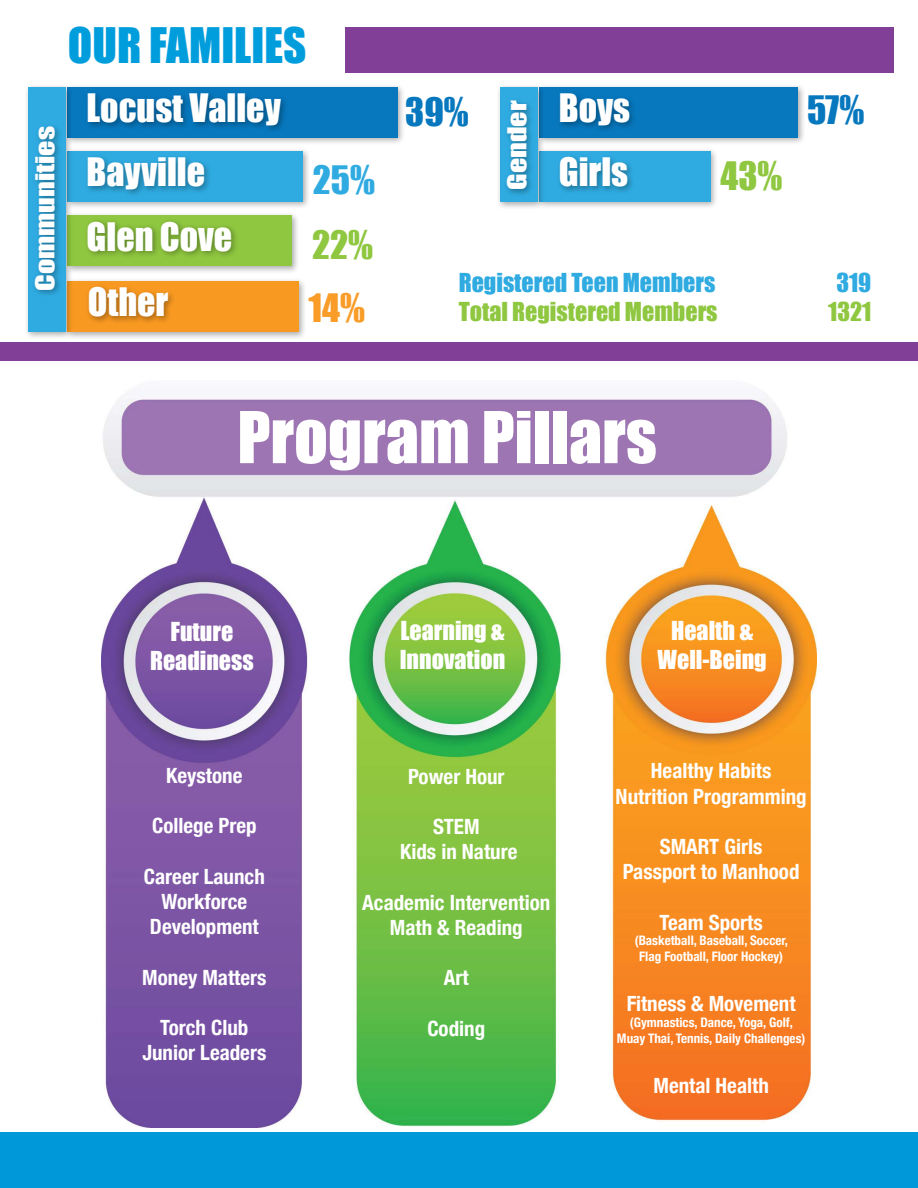
<style>
.page{position:relative;width:918px;height:1188px;background:#fff}
.page>*{position:absolute;margin:0;border:0;box-sizing:border-box;transform-origin:0 0}
.t1{font:66px "Impact";color:#fff}
.t2{font:45px "Impact";color:#009ddc}
.t3{font:36px "Impact";color:#fff}
.t4{font:36px "Impact";color:#0778be}
.t5{font:36px "Impact";color:#8fc740}
.t6{font:36px "Impact";color:#2fabe1}
.t7{font:36px "Impact";color:#f99c28}
.t8{font:24px/28.8px "Impact";color:#fff;text-align:center}
.t9{font:24px "Impact";color:#8fc740}
.t10{font:24px "Impact";color:#2fabe1}
.t11{font:24px "Impact";color:#fff;scale:1.25 1}
.t12{font:700 condensed 21px/25.2px "Helvetica Neue";color:#fff;text-align:center}
.t13{font:700 condensed 13.2px/15.8px "Helvetica Neue";color:#fff;text-align:center}
</style>
<div class="page">
<div style="left:63px;top:84px;width:342px;height:62px;background:#000;opacity:.33"></div>
<div style="left:67px;top:87px;width:330px;height:51px;background:#0778be"></div>
<div style="left:63px;top:148px;width:248px;height:62px;background:#000;opacity:.33"></div>
<div style="left:67px;top:151px;width:236px;height:51px;background:#2fabe1"></div>
<div style="left:63px;top:212px;width:237px;height:62px;background:#000;opacity:.33"></div>
<div style="left:67px;top:216px;width:225px;height:50px;background:#8fc740"></div>
<div style="left:63px;top:278px;width:244px;height:62px;background:#000;opacity:.33"></div>
<div style="left:67px;top:281px;width:231px;height:51px;background:#f89921"></div>
<div style="left:24px;top:84px;width:49px;height:256px;background:#000;opacity:.33"></div>
<div style="left:28px;top:87px;width:37px;height:245px;background:#2fabe1"></div>
<div style="left:84px;top:218px;width:156px;height:41px;background:#000;opacity:.33"></div>
<div style="left:85px;top:154px;width:128px;height:43px;background:#000;opacity:.33"></div>
<div style="left:85px;top:90px;width:204px;height:43px;background:#000;opacity:.33"></div>
<div style="left:31px;top:123px;width:32px;height:175px;background:#000;opacity:.33"></div>
<div style="left:535px;top:84px;width:271px;height:62px;background:#000;opacity:.33"></div>
<div style="left:539px;top:87px;width:259px;height:51px;background:#0778be"></div>
<div style="left:535px;top:148px;width:184px;height:62px;background:#000;opacity:.33"></div>
<div style="left:539px;top:151px;width:172px;height:51px;background:#2fabe1"></div>
<div style="left:496px;top:84px;width:50px;height:126px;background:#000;opacity:.33"></div>
<div style="left:500px;top:87px;width:37px;height:115px;background:#2fabe1"></div>
<div style="left:556px;top:153px;width:80px;height:42px;background:#000;opacity:.33"></div>
<div style="left:557px;top:90px;width:80px;height:43px;background:#000;opacity:.33"></div>
<div style="left:503px;top:97px;width:32px;height:100px;background:#000;opacity:.33"></div>
<div style="left:85px;top:283px;width:92px;height:42px;background:#000;opacity:.33"></div>
<div style="left:345px;top:27px;width:548px;height:45px;background:#823f98"></div>
<img style="left:102px;top:393px;width:714px;height:735px">
<div style="left:0;top:342px;width:918px;height:19px;background:#823f98"></div>
<div style="left:0;top:1132px;width:918px;height:56px;background:#0098d8"></div>
<p class="t11" style="left:26px;top:291px;width:133px;rotate:-90deg">Communities</p>
<h2 class="t2" style="left:68px;top:10px;width:240px">OUR FAMILIES</h2>
<h3 class="t3" style="left:87px;top:80px;width:196px">Locust Valley</h3>
<h3 class="t3" style="left:87px;top:144px;width:120px">Bayville</h3>
<h3 class="t3" style="left:87px;top:209px;width:147px">Glen Cove</h3>
<h3 class="t6" style="left:313px;top:152px;width:64px">25%</h3>
<h3 class="t5" style="left:312px;top:216px;width:63px">22%</h3>
<h3 class="t4" style="left:405px;top:84px;width:65px">39%</h3>
<h3 class="t3" style="left:559px;top:80px;width:73px">Boys</h3>
<p class="t11" style="left:499px;top:190px;width:73px;rotate:-90deg">Gender</p>
<h3 class="t4" style="left:807px;top:82px;width:59px">57%</h3>
<h3 class="t3" style="left:559px;top:144px;width:71px">Girls</h3>
<h3 class="t5" style="left:721px;top:148px;width:64px">43%</h3>
<p class="t10" style="left:459px;top:264px;width:258px">Registered Teen Members</p>
<p class="t10" style="left:836px;top:264px;width:36px">319</p>
<h3 class="t3" style="left:88px;top:274px;width:82px">Other</h3>
<h3 class="t7" style="left:308px;top:280px;width:58px">14%</h3>
<p class="t9" style="left:459px;top:293px;width:260px">Total Registered Members</p>
<p class="t9" style="left:828px;top:293px;width:45px">1321</p>
<h1 class="t1" style="left:237px;top:386px;width:421px">Program Pillars</h1>
<p class="t8" style="left:150px;top:617px;width:105px">Future<br>Readiness</p>
<p class="t12" style="left:166px;top:761px;width:78px">Keystone</p>
<p class="t12" style="left:152px;top:812px;width:106px">College Prep</p>
<p class="t12" style="left:144px;top:862px;width:122px">Career Launch<br>Workforce<br>Development</p>
<p class="t12" style="left:142px;top:963px;width:126px">Money Matters</p>
<p class="t12" style="left:142px;top:1013px;width:125px">Torch Club<br>Junior Leaders</p>
<p class="t8" style="left:400px;top:616px;width:107px;text-align:left">Learning &amp;<br>Innovation</p>
<p class="t8" style="left:658px;top:616px;width:111px">Health &amp;<br>Well-Being</p>
<p class="t12" style="left:408px;top:762px;width:98px">Power Hour</p>
<p class="t12" style="left:400px;top:813px;width:119px">STEM<br>Kids in Nature</p>
<p class="t12" style="left:362px;top:888px;width:190px">Academic Intervention<br>Math &amp; Reading</p>
<p class="t12" style="left:444px;top:964px;width:26px">Art</p>
<p class="t12" style="left:427px;top:1014px;width:59px">Coding</p>
<p class="t12" style="left:616px;top:757px;width:193px">Healthy Habits<br>Nutrition Programming</p>
<p class="t12" style="left:623px;top:832px;width:178px">SMART Girls<br>Passport to Manhood</p>
<p class="t12" style="left:660px;top:908px;width:105px">Team Sports</p>
<p class="t13" style="left:635px;top:932px;width:155px">(Basketball, Baseball, Soccer,<br>Flag Football, Floor Hockey)</p>
<p class="t12" style="left:627px;top:990px;width:171px">Fitness &amp; Movement</p>
<p class="t13" style="left:617px;top:1014px;width:190px">(Gymnastics, Dance, Yoga, Golf,<br>Muay Thai, Tennis, Daily Challenges)</p>
<p class="t12" style="left:653px;top:1072px;width:117px">Mental Health</p>
</div>
